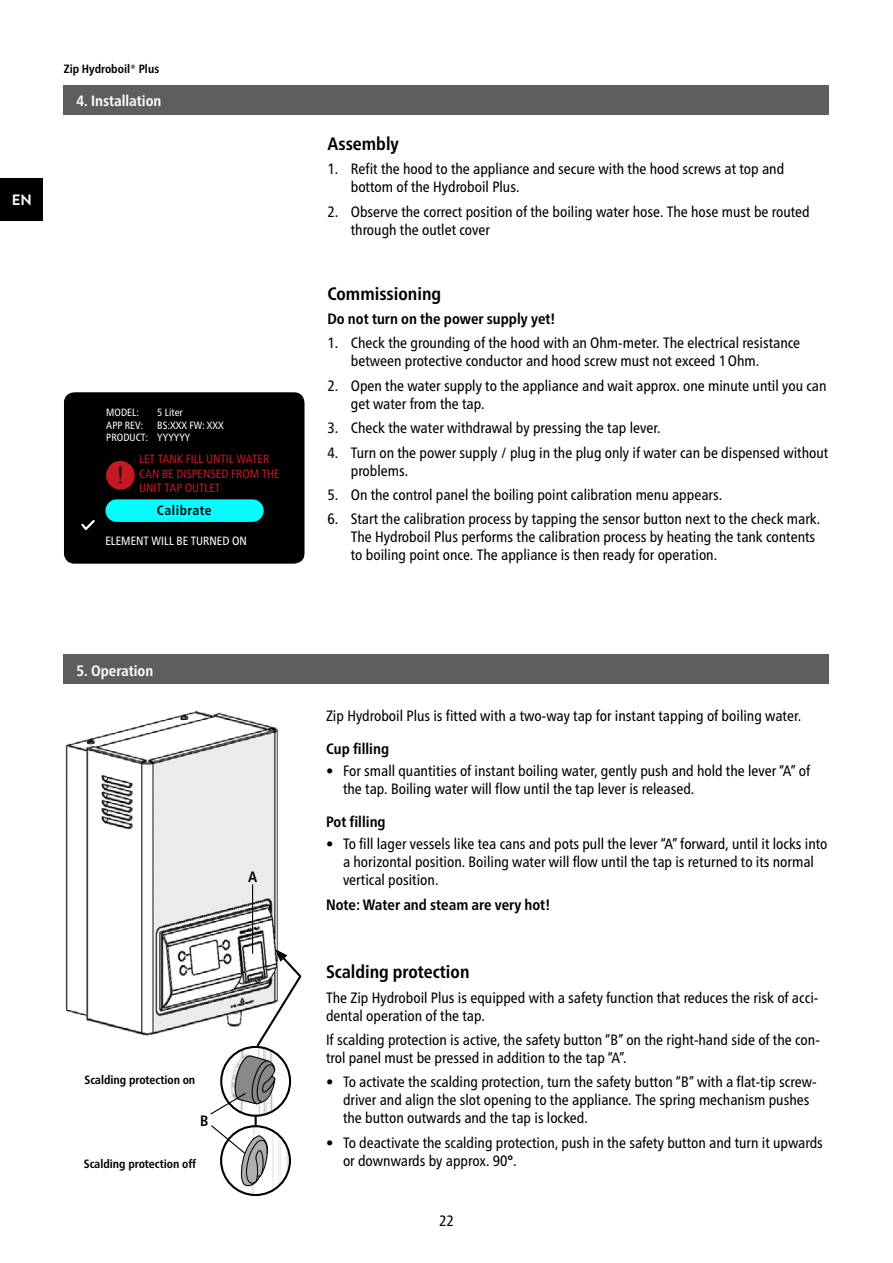
<style>
.page{position:relative;width:893px;height:1263px;background:#fff}
.page>*{position:absolute;margin:0;border:0;box-sizing:border-box;transform-origin:0 0}
.t1{font:24px "Times New Roman";color:#000}
.t2{font:700 condensed 18px "Frutiger Neue LTW1 G";color:#000}
.t3{font:condensed 15px/18px "Frutiger Neue LTW1 G";color:#000}
.t4{font:700 condensed 15px "Frutiger Neue LTW1 G";color:#000}
.t5{font:700 condensed 15px "Frutiger Neue LTW1 G";color:#fff}
.t6{font:700 15px "Brandon Text";color:#fff}
.t7{font:700 condensed 13.5px "Frutiger Neue LTW1 G";letter-spacing:.04em;color:#000}
.t8{font:700 condensed 12px "Frutiger Neue LTW1 G";color:#000}
.t9{font:condensed 12px/14.4px "Frutiger Neue LTW1 G";color:#c31924}
.t10{font:condensed 12px "Frutiger Neue LTW1 G";color:#fff}
.t11{font:condensed 10.5px/12.6px "Frutiger Neue LTW1 G";color:#fff}
</style>
<div class="page">
<div style="left:0;top:179px;width:43px;height:42px;background:#000"></div>
<div style="left:64px;top:85px;width:765px;height:30px;background:#5e5e5d"></div>
<img style="left:65px;top:710px;width:213px;height:326px">
<img style="left:221px;top:1126px;width:69px;height:69px;border-radius:34px">
<hr style="left:252px;top:884px;width:1px;height:70px;background:#000">
<svg style="left:209px;top:949px;width:93px;height:238px"></svg>
<div style="left:64px;top:654px;width:765px;height:30px;background:#5e5e5d"></div>
<svg style="left:64px;top:392px;width:241px;height:172px;background:#021717"></svg>
<div style="left:106px;top:461px;width:29px;height:29px;background:#c31924;border-radius:50%"></div>
<p class="t8" style="left:64px;top:62px;width:97px">Zip Hydroboil® Plus</p>
<p class="t5" style="left:77px;top:92px;width:86px">4. Installation</p>
<p class="t6" style="left:12px;top:189px;width:22px">EN</p>
<p class="t11" style="left:106px;top:406px;width:34px">MODEL:</p>
<p class="t11" style="left:157px;top:406px;width:27px">5 Liter</p>
<p class="t11" style="left:106px;top:418px;width:39px">APP REV:</p>
<p class="t11" style="left:106px;top:418px;width:119px;text-indent:51px">BS:XXX FW: XXX<br>PRODUCT: YYYYYY</p>
<p class="t9" style="left:139px;top:452px;width:142px">LET TANK FILL UNTIL WATER<br>CAN BE DISPENSED FROM THE<br>UNIT TAP OUTLET</p>
<h1 class="t1" style="left:117px;top:459px;width:9px">!</h1>
<p class="t7" style="left:157px;top:502px;width:56px">Calibrate</p>
<p class="t10" style="left:105px;top:533px;width:143px">ELEMENT WILL BE TURNED ON</p>
<p class="t5" style="left:77px;top:662px;width:78px">5. Operation</p>
<p class="t4" style="left:248px;top:868px;width:11px">A</p>
<p class="t8" style="left:84px;top:1072px;width:112px">Scalding protection on</p>
<p class="t4" style="left:200px;top:1111px;width:10px">B</p>
<p class="t8" style="left:84px;top:1157px;width:114px">Scalding protection off</p>
<p class="t2" style="left:327px;top:133px;width:73px">Assembly</p>
<p class="t3" style="left:351px;top:160px;width:435px;text-indent:-23px">1. Refit the hood to the appliance and secure with the hood screws at top and bottom of the Hydroboil Plus.</p>
<p class="t3" style="left:351px;top:202px;width:460px;text-indent:-23px">2. Observe the correct position of the boiling water hose. The hose must be routed through the outlet cover</p>
<p class="t2" style="left:327px;top:283px;width:115px">Commissioning</p>
<p class="t4" style="left:327px;top:310px;width:229px">Do not turn on the power supply yet!</p>
<p class="t3" style="left:351px;top:334px;width:451px;text-indent:-23px">1. Check the grounding of the hood with an Ohm-meter. The electrical resistance between protective conductor and hood screw must not exceed 1Ohm.</p>
<p class="t3" style="left:351px;top:376px;width:477px;text-indent:-23px">2. Open the water supply to the appliance and wait approx. one minute until you can get water from the tap.</p>
<p class="t3" style="left:327px;top:419px;width:335px">3. Check the water withdrawal by pressing the tap lever.</p>
<p class="t3" style="left:351px;top:443px;width:479px;text-indent:-23px">4. Turn on the power supply / plug in the plug only if water can be dispensed without problems.</p>
<p class="t3" style="left:327px;top:486px;width:396px">5. On the control panel the boiling point calibration menu appears.</p>
<p class="t3" style="left:351px;top:510px;width:471px;text-indent:-23px">6. Start the calibration process by tapping the sensor button next to the check mark.<br>The Hydroboil Plus performs the calibration process by heating the tank contents to boiling point once. The appliance is then ready for operation.</p>
<p class="t3" style="left:326px;top:707px;width:477px">Zip Hydroboil Plus is fitted with a two-way tap for instant tapping of boiling water.</p>
<p class="t4" style="left:326px;top:740px;width:65px">Cup filling</p>
<p class="t3" style="left:343px;top:762px;width:469px;text-indent:-17px">• For small quantities of instant boiling water, gently push and hold the lever “A” of the tap. Boiling water will flow until the tap lever is released.</p>
<p class="t4" style="left:326px;top:813px;width:61px">Pot filling</p>
<p class="t3" style="left:343px;top:835px;width:486px;text-indent:-17px">• To fill lager vessels like tea cans and pots pull the lever “A” forward, until it locks into a horizontal position. Boiling water will flow until the tap is returned to its normal vertical position.</p>
<p class="t4" style="left:326px;top:895px;width:226px">Note: Water and steam are very hot!</p>
<p class="t2" style="left:326px;top:961px;width:145px">Scalding protection</p>
<p class="t3" style="left:326px;top:988px;width:494px">The Zip Hydroboil Plus is equipped with a safety function that reduces the risk of acci&shy;dental operation of the tap.</p>
<p class="t3" style="left:326px;top:1030px;width:495px">If scalding protection is active, the safety button “B” on the right-hand side of the con&shy;trol panel must be pressed in addition to the tap “A”.</p>
<p class="t3" style="left:343px;top:1073px;width:475px;text-indent:-17px">• To activate the scalding protection, turn the safety button “B” with a flat-tip screw&shy;driver and align the slot opening to the appliance. The spring mechanism pushes the button outwards and the tap is locked.</p>
<p class="t3" style="left:343px;top:1133px;width:481px;text-indent:-17px">• To deactivate the scalding protection, push in the safety button and turn it upwards or downwards by approx. 90°.</p>
<p class="t3" style="left:439px;top:1212px;width:16px">22</p>
</div>
